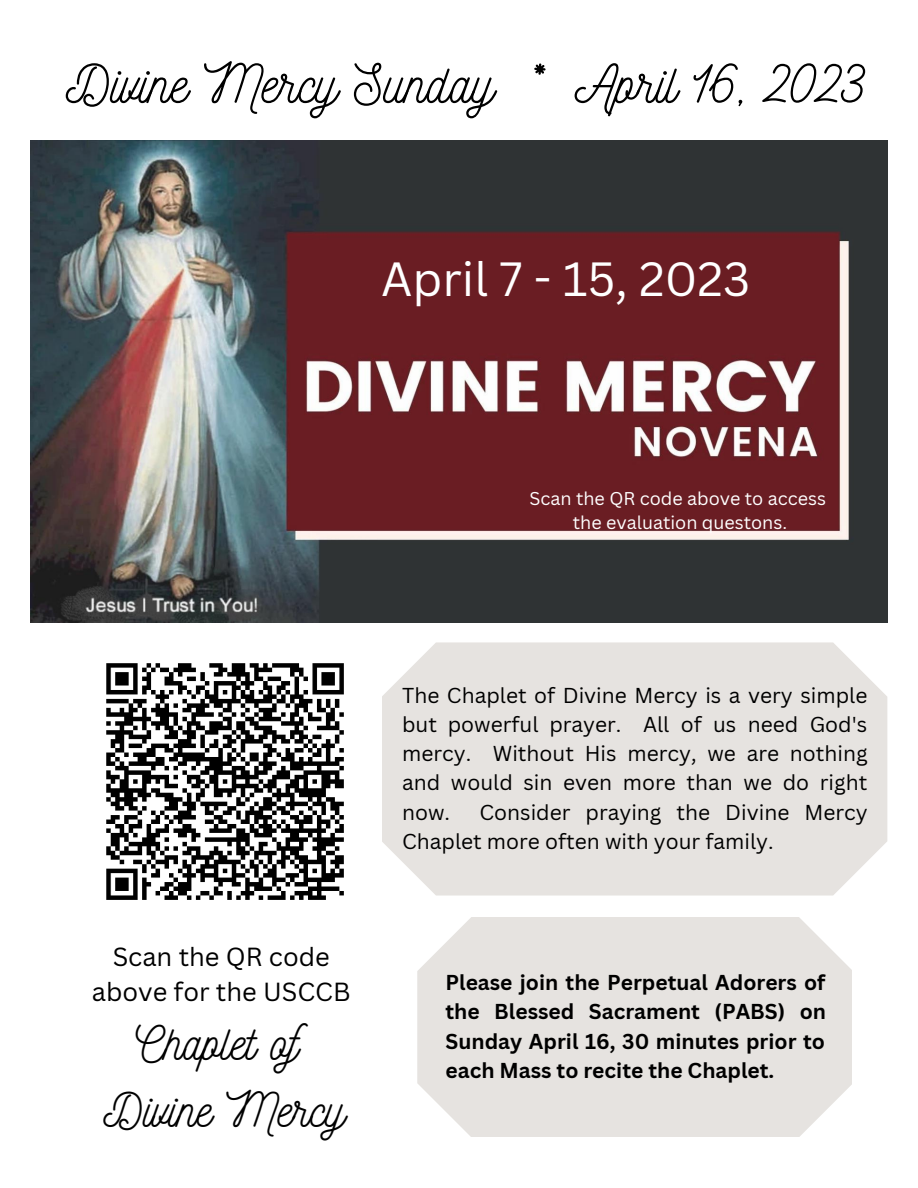
<style>
.page{position:relative;width:918px;height:1188px;background:#fff}
.page>*{position:absolute;margin:0;border:0;box-sizing:border-box;transform-origin:0 0}
.t1{font:54px "Nickainley";color:#000}
.t2{font:48px/66.3px "Nickainley";color:#000;text-align:center}
.t3{font:46.65px "Canva Sans";color:#fff}
.t4{font:25.5px/34.8px "Canva Sans";color:#000;text-align:center}
.t5{font:21px/29.2px "Canva Sans";color:#000;text-align:justify}
.t6{font:700 21px/29.2px "Canva Sans";color:#000;text-align:justify}
.t7{font:18px/24.8px "Canva Sans";color:#fff;text-align:center}
</style>
<div class="page">
<img style="left:31px;top:140px;width:857px;height:483px">
<img style="left:106px;top:663px;width:238px;height:237px">
<div style="left:382px;top:642px;width:505px;height:254px;background:#e6e3e0"></div>
<div style="left:417px;top:917px;width:435px;height:219px;background:#e6e3e0"></div>
<h1 class="t1" style="left:66px;top:49px;width:803px">Divine Mercy Sunday * April 16, 2023</h1>
<h3 class="t3" style="left:381px;top:247px;width:371px">April 7 - 15, 2023</h3>
<p class="t7" style="left:529px;top:485px;width:298px">Scan the QR code above to access the evaluation questons.</p>
<p class="t4" style="left:92px;top:939px;width:260px">Scan the QR code above for the USCCB</p>
<h2 class="t2" style="left:104px;top:1008px;width:243px">Chaplet of<br>Divine Mercy</h2>
<p class="t5" style="left:402px;top:680px;width:467px">The Chaplet of Divine Mercy is a very simple but powerful prayer. All of us need God's mercy. Without His mercy, we are nothing and would sin even more than we do right now.</p>
<p class="t5" style="left:402px;top:797px;width:467px;text-indent:77px">Consider praying the Divine Mercy<br>Chaplet more often with your family.</p>
<p class="t6" style="left:445px;top:967px;width:382px">Please join the Perpetual Adorers of the Blessed Sacrament (PABS) on Sunday April 16, 30 minutes prior to each Mass to recite the Chaplet.</p>
</div>
